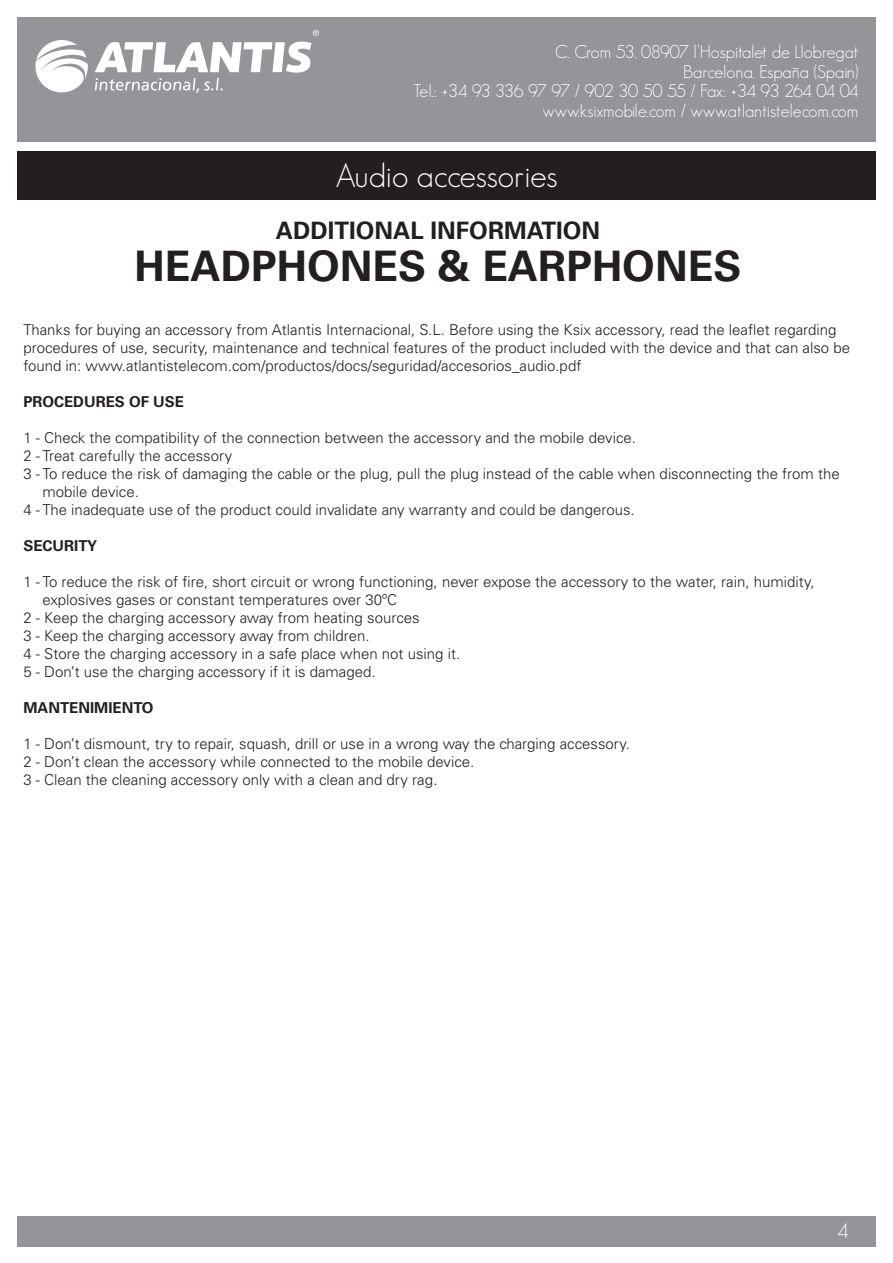
<style>
.page{position:relative;width:893px;height:1263px;background:#fff}
.page>*{position:absolute;margin:0;border:0;box-sizing:border-box;transform-origin:0 0}
._01_cuerpo_de_texto{font:700 42px "Univers";color:#231f20}
.t1{font:300 33px "Geosans";color:#fff}
._01_cuerpo_de_texto-2{font:700 24px "Univers";color:#231f20}
.t2{font:300 21px "Geosans";color:#fff}
.t3{font:300 18px/19.5px "Geosans";color:#fff;text-align:right}
._01_cuerpo_de_texto-3{font:300 15px/18px "Univers";color:#231f20}
._01_cuerpo_de_texto-4{font:700 15px "Univers";color:#231f20}
</style>
<div class="page">
<div style="left:17px;top:17px;width:859px;height:124px;background:#939598"></div>
<div style="left:17px;top:1216px;width:859px;height:31px;background:#939598"></div>
<svg style="left:35px;top:40px;width:53px;height:53px"></svg>
<svg style="left:95px;top:30px;width:224px;height:63px"></svg>
<div style="left:17px;top:151px;width:859px;height:48px;background:#231f20"></div>
<p class="t3" style="left:414px;top:42px;width:446px">C. Crom 53. 08907 l’Hospitalet de Llobregat<br>Barcelona. España (Spain)<br>Tel.: +34 93 336 97 97 / 902 30 50 55 / Fax: +34 93 264 04 04 www.ksixmobile.com / www.atlantistelecom.com</p>
<p class="t1" style="left:335px;top:157px;width:224px">Audio accessories</p>
<p class="_01_cuerpo_de_texto-2" style="left:276px;top:217px;width:326px">ADDITIONAL INFORMATION</p>
<p class="_01_cuerpo_de_texto" style="left:135px;top:242px;width:608px">HEADPHONES &amp; EARPHONES</p>
<p class="_01_cuerpo_de_texto-3" style="left:23px;top:321px;width:828px">Thanks for buying an accessory from Atlantis Internacional, S.L. Before using the Ksix accessory, read the leaflet regarding procedures of use, security, maintenance and technical features of the product included with the device and that can also be found in: www.atlantistelecom.com/productos/docs/seguridad/accesorios_audio.pdf</p>
<p class="_01_cuerpo_de_texto-4" style="left:23px;top:393px;width:162px">PROCEDURES OF USE</p>
<p class="_01_cuerpo_de_texto-3" style="left:23px;top:429px;width:614px">1 - Check the compatibility of the connection between the accessory and the mobile device.</p>
<p class="_01_cuerpo_de_texto-3" style="left:23px;top:447px;width:210px">2 - Treat carefully the accessory</p>
<p class="_01_cuerpo_de_texto-3" style="left:42px;top:465px;width:799px;text-indent:-19px">3 - To reduce the risk of damaging the cable or the plug, pull the plug instead of the cable when disconnecting the from the mobile device.</p>
<p class="_01_cuerpo_de_texto-3" style="left:23px;top:501px;width:613px">4 - The inadequate use of the product could invalidate any warranty and could be dangerous.</p>
<p class="_01_cuerpo_de_texto-4" style="left:23px;top:537px;width:75px">SECURITY</p>
<p class="_01_cuerpo_de_texto-3" style="left:42px;top:573px;width:774px;text-indent:-19px">1 - To reduce the risk of fire, short circuit or wrong functioning, never expose the accessory to the water, rain, humidity, explosives gases or constant temperatures over 30ºC</p>
<p class="_01_cuerpo_de_texto-3" style="left:23px;top:609px;width:398px">2 - Keep the charging accessory away from heating sources</p>
<p class="_01_cuerpo_de_texto-3" style="left:23px;top:627px;width:348px">3 - Keep the charging accessory away from children.</p>
<p class="_01_cuerpo_de_texto-3" style="left:23px;top:645px;width:438px">4 - Store the charging accessory in a safe place when not using it.</p>
<p class="_01_cuerpo_de_texto-3" style="left:23px;top:663px;width:354px">5 - Don’t use the charging accessory if it is damaged.</p>
<p class="_01_cuerpo_de_texto-4" style="left:23px;top:699px;width:132px">MANTENIMIENTO</p>
<p class="_01_cuerpo_de_texto-3" style="left:23px;top:735px;width:608px">1 - Don’t dismount, try to repair, squash, drill or use in a wrong way the charging accessory.</p>
<p class="_01_cuerpo_de_texto-3" style="left:23px;top:753px;width:453px">2 - Don’t clean the accessory while connected to the mobile device.</p>
<p class="_01_cuerpo_de_texto-3" style="left:23px;top:771px;width:416px">3 - Clean the cleaning accessory only with a clean and dry rag.</p>
<h3 class="t2" style="left:837px;top:1219px;width:13px">4</h3>
</div>
